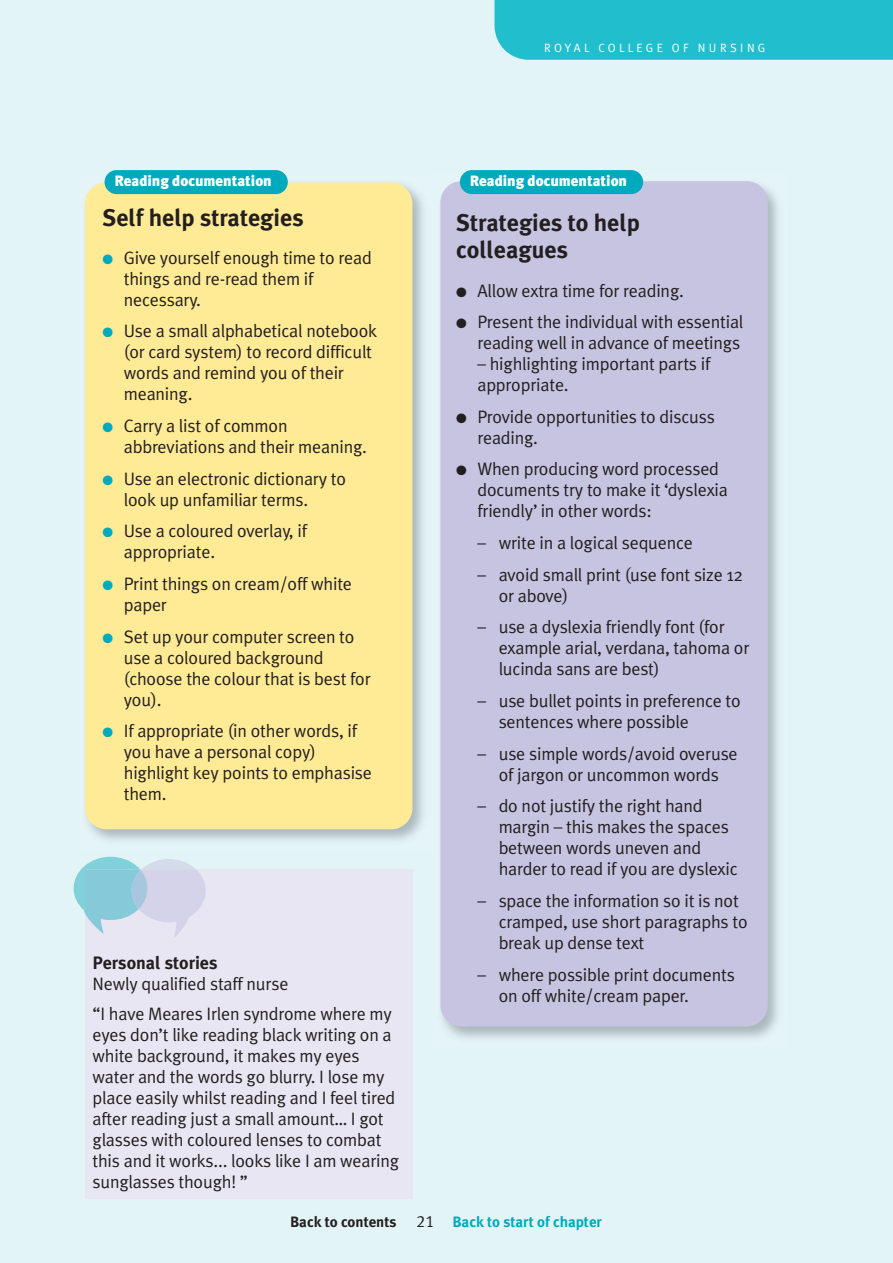
<style>
.page{position:relative;width:893px;height:1263px;background:#e3f4f6}
.page>*{position:absolute;margin:0;border:0;box-sizing:border-box;transform-origin:0 0}
.t1{font:700 24px/27px "Meta Plus";color:#231f20}
.t2{font:18px/21px "Meta Plus Normal";letter-spacing:-.01em;color:#231f20}
.t3{font:700 18px "Meta Plus";color:#231f20}
.t4{font:900 15px "Meta Plus";color:#fff}
.t5{font:700 15px "Meta Plus";color:#00aabe}
.t6{font:12px "Meta Plus Normal";letter-spacing:.265em;color:#fff}
.s1{color:#00aabe}
.s2{color:#231f20}
.s3{font-family:"Meta Plus Normal Caps";font-weight:400;font-size:16.5px;color:#231f20}
</style>
<div class="page">
<div style="left:494px;top:0;width:399px;height:60px;background:#21becd"></div>
<img style="left:85px;top:175px;width:338px;height:665px">
<div style="left:85px;top:182px;width:327px;height:647px;background:#ffea95;border-radius:21px"></div>
<div style="left:105px;top:170px;width:183px;height:24px;background:#00aabe;border-radius:12px"></div>
<div style="left:85px;top:869px;width:327px;height:330px;background:#e7e6f2"></div>
<svg style="left:74px;top:857px;width:132px;height:81px"></svg>
<div style="left:440px;top:181px;width:328px;height:845px;background:#c6c4e1;border-radius:21px"></div>
<div style="left:460px;top:170px;width:183px;height:24px;background:#00aabe;border-radius:12px"></div>
<p class="t4" style="left:114px;top:172px;width:159px">Reading documentation</p>
<h1 class="t1" style="left:103px;top:204px;width:203px">Self help strategies</h1>
<p class="t2" style="left:124px;top:247px;width:250px;text-indent:-21px"><span class="s1">●</span> Give yourself enough time to read things and re-read them if necessary.</p>
<p class="t2" style="left:124px;top:321px;width:255px;text-indent:-21px"><span class="s1">●</span> Use a small alphabetical notebook (or card system) to record difficult words and remind you of their meaning.</p>
<p class="t2" style="left:124px;top:415px;width:245px;text-indent:-21px"><span class="s1">●</span> Carry a list of common abbreviations and their meaning.</p>
<p class="t2" style="left:124px;top:468px;width:224px;text-indent:-21px"><span class="s1">●</span> Use an electronic dictionary to look up unfamiliar terms.</p>
<p class="t2" style="left:124px;top:521px;width:185px;text-indent:-21px"><span class="s1">●</span> Use a coloured overlay, if appropriate.</p>
<p class="t2" style="left:124px;top:573px;width:230px;text-indent:-21px"><span class="s1">●</span> Print things on cream/off white paper</p>
<p class="t2" style="left:124px;top:626px;width:248px;text-indent:-21px"><span class="s1">●</span> Set up your computer screen to use a coloured background (choose the colour that is best for you).</p>
<p class="t2" style="left:124px;top:720px;width:250px;text-indent:-21px"><span class="s1">●</span> If appropriate (in other words, if you have a personal copy) highlight key points to emphasise them.</p>
<p class="t3" style="left:93px;top:952px;width:127px">Personal stories</p>
<p class="t2" style="left:93px;top:969px;width:301px;line-height:29.5px">Newly qualified staff nurse<br>“I have Meares Irlen syndrome where my</p>
<p class="t2" style="left:93px;top:1024px;width:308px">eyes don’t like reading black writing on a white background, it makes my eyes water and the words go blurry. I lose my place easily whilst reading and I feel tired after reading just a small amount… I got glasses with coloured lenses to combat this and it works... looks like I am wearing sunglasses though! ”</p>
<p class="t6" style="left:544px;top:41px;width:223px">ROYAL COLLEGE OF NURSING</p>
<p class="t4" style="left:470px;top:172px;width:159px">Reading documentation</p>
<h1 class="t1" style="left:456px;top:210px;width:185px">Strategies to help colleagues</h1>
<p class="t2" style="left:456px;top:280px;width:229px">● Allow extra time for reading.</p>
<p class="t2" style="left:456px;top:311px;width:289px;text-align:right">● Present the individual with essential reading well in advance of meetings</p>
<p class="t2" style="left:477px;top:353px;width:234px">– highlighting important parts if appropriate.</p>
<p class="t2" style="left:477px;top:406px;width:239px;text-indent:-21px">● Provide opportunities to discuss reading.</p>
<p class="t2" style="left:477px;top:459px;width:252px;text-indent:-21px">● When producing word processed documents try to make it ‘dyslexia friendly’ in other words:</p>
<p class="t2" style="left:477px;top:532px;width:217px">– write in a logical sequence</p>
<p class="t2" style="left:499px;top:564px;width:246px;text-indent:-21px">– avoid small print (use font size 12 or above)</p>
<p class="t2" style="left:499px;top:617px;width:252px;text-indent:-21px">– use a dyslexia friendly font (for example arial, verdana, tahoma or lucinda sans are best)</p>
<p class="t2" style="left:499px;top:690px;width:244px;text-indent:-21px">– use bullet points in preference to sentences where possible</p>
<p class="t2" style="left:477px;top:743px;width:262px;text-align:center">– use simple words/avoid overuse of jargon or uncommon words</p>
<p class="t2" style="left:499px;top:795px;width:240px;text-indent:-21px">– do not justify the right hand margin – this makes the spaces between words uneven and harder to read if you are dyslexic</p>
<p class="t2" style="left:499px;top:890px;width:251px;text-indent:-21px">– space the information so it is not cramped, use short paragraphs to break up dense text</p>
<p class="t2" style="left:499px;top:964px;width:238px;text-indent:-21px">– where possible print documents on off white/cream paper.</p>
<p class="t5" style="left:290px;top:1213px;width:313px"><span class="s2">Back to contents</span> <span class="s3">21</span> Back to start of chapter</p>
</div>
